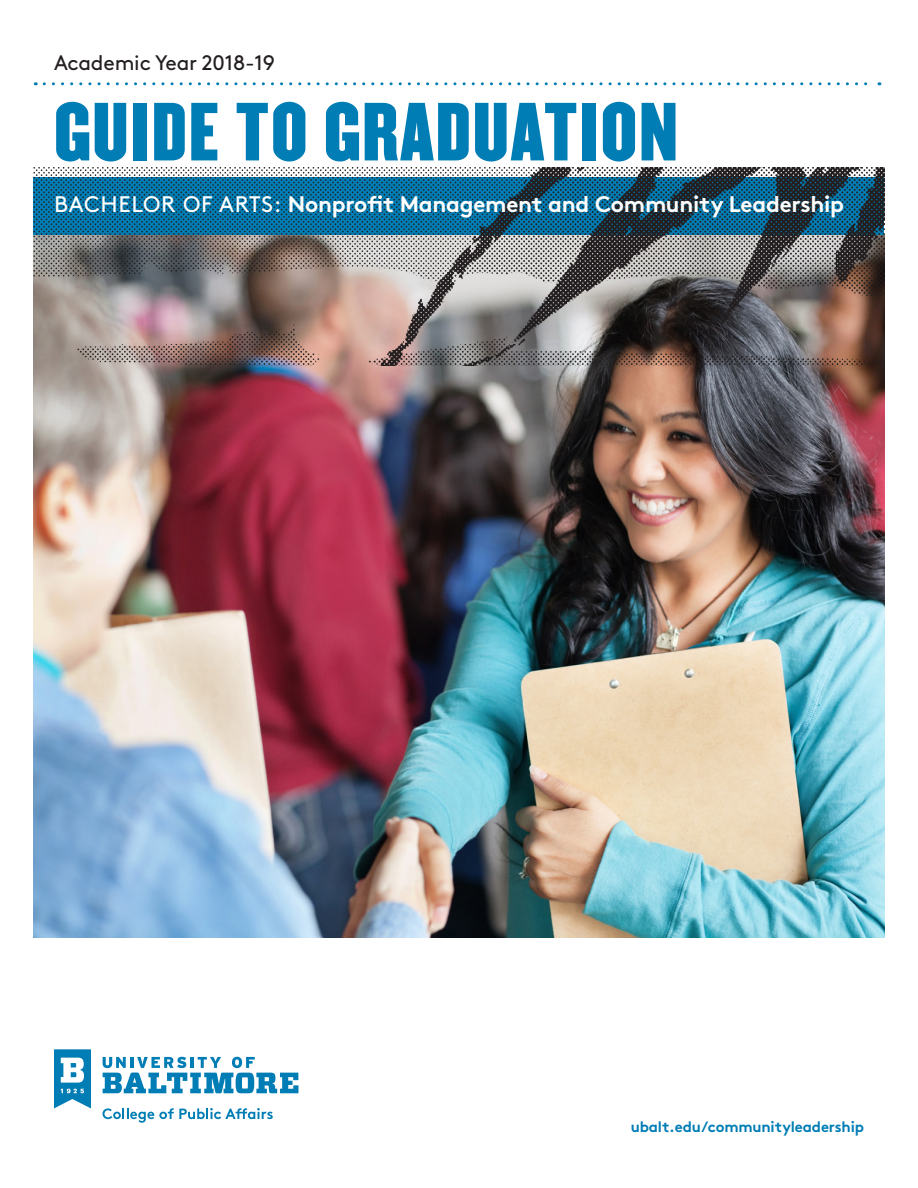
<style>
.page{position:relative;width:918px;height:1188px;background:#fff}
.page>*{position:absolute;margin:0;border:0;box-sizing:border-box;transform-origin:0 0}
.Guide_to_Graduation{font:72px "Champion Welterweight";letter-spacing:.025em;color:#007db5}
.Degree_Type___Name{font:700 22.5px "Brown Std";letter-spacing:-.01em;color:#fff}
.Guide_to_Graduation-2{font:21px "Brown Std";letter-spacing:-.01em;color:#231f20}
.url{font:700 15px "Brown Std";letter-spacing:-.01em;color:#007db5}
.s1{font-weight:400}
</style>
<div class="page">
<svg style="left:44px;top:82px;width:836px;height:3px"></svg>
<img style="left:34px;top:365px;width:850px;height:572px">
<img style="left:34px;top:168px;width:850px;height:197px">
<svg style="left:54px;top:1049px;width:37px;height:59px"></svg>
<svg style="left:103px;top:1057px;width:195px;height:36px"></svg>
<svg style="left:102px;top:1108px;width:171px;height:15px"></svg>
<p class="Guide_to_Graduation-2" style="left:54px;top:50px;width:223px">Academic Year 2018-19</p>
<p class="Guide_to_Graduation" style="left:54px;top:73px;width:626px">GUIDE TO GRADUATION</p>
<p class="Degree_Type___Name" style="left:54px;top:191px;width:792px"><span class="s1">BACHELOR OF ARTS:</span> Nonprofit Management and Community Leadership</p>
<p class="url" style="left:631px;top:1117px;width:235px">ubalt.edu/communityleadership</p>
</div>
